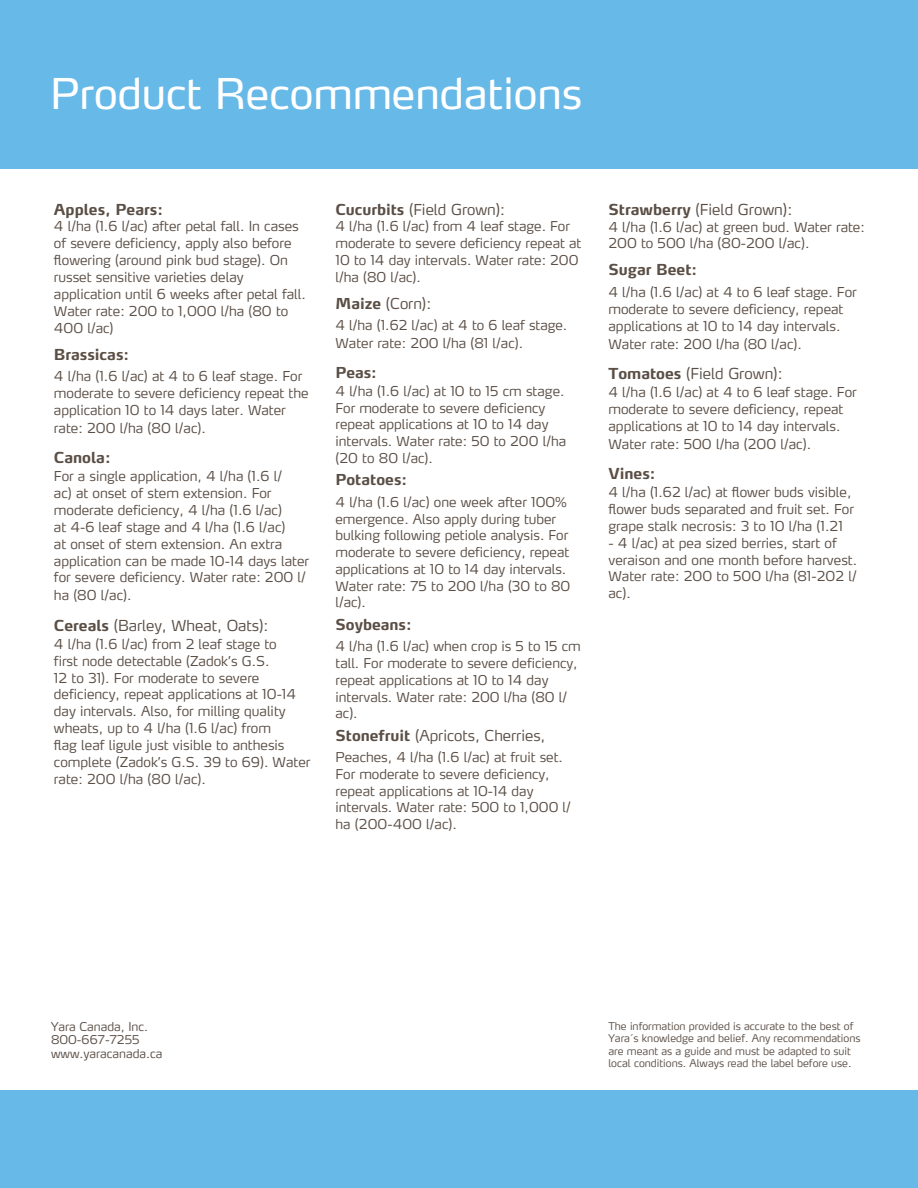
<style>
.page{position:relative;width:918px;height:1188px;background:#fff}
.page>*{position:absolute;margin:0;border:0;box-sizing:border-box;transform-origin:0 0}
.t1{font:42px "Yara Max LF";color:#fff}
.t2{font:300 15px "Yara Max LF";color:#5a4e45}
.t3{font:700 15px "Yara Max LF";color:#5a4e45}
.t4{font:300 14.85px "Yara Max LF";color:#5a4e45}
.t5{font:700 14.85px "Yara Max LF";color:#5a4e45}
.t6{font:300 13.5px/16.8px "Yara Max LF";color:#5a4e45}
.t7{font:300 12px/13.5px "Yara Max LF";color:#5a4e45}
.t8{font:300 10.5px/12.3px "Yara Max LF";color:#5a4e45}
.s1{font-weight:700}
</style>
<div class="page">
<div style="left:0;top:0;width:918px;height:169px;background:#67b9e8"></div>
<div style="left:0;top:1090px;width:918px;height:98px;background:#67b9e8"></div>
<h1 class="t1" style="left:50px;top:68px;width:534px">Product Recommendations</h1>
<h2 class="t3" style="left:54px;top:200px;width:111px">Apples, Pears:</h2>
<h2 class="t6" style="left:54px;top:218px;width:253px">4 l/ha (1.6 l/ac) after petal fall. In cases of severe deficiency, apply also before flowering (around pink bud stage). On russet sensitive varieties delay application until 6 weeks after petal fall.<br>Water rate: 200 to 1,000 l/ha (80 to 400 l/ac)</h2>
<h2 class="t3" style="left:54px;top:345px;width:77px">Brassicas:</h2>
<h2 class="t6" style="left:54px;top:367px;width:256px;line-height:17.2px">4 l/ha (1.6 l/ac) at 4 to 6 leaf stage. For moderate to severe deficiency repeat the application 10 to 14 days later. Water rate: 200 l/ha (80 l/ac).</h2>
<h2 class="t3" style="left:54px;top:448px;width:58px">Canola:</h2>
<h2 class="t6" style="left:54px;top:467px;width:257px">For a single application, 4 l/ha (1.6 l/<br>ac) at onset of stem extension. For moderate deficiency, 4 l/ha (1.6 l/ac)<br>at 4-6 leaf stage and 4 l/ha (1.6 l/ac)<br>at onset of stem extension. An extra application can be made 10-14 days later for severe deficiency. Water rate: 200 l/ ha (80 l/ac).</h2>
<h2 class="t2" style="left:54px;top:616px;width:216px"><span class="s1">Cereals</span> (Barley, Wheat, Oats):</h2>
<h2 class="t6" style="left:54px;top:635px;width:244px">4 l/ha (1.6 l/ac) from 2 leaf stage to first node detectable (Zadok’s G.S.<br>12 to 31). For moderate to severe deficiency, repeat applications at 10-14</h2>
<h2 class="t6" style="left:54px;top:703px;width:258px">day intervals. Also, for milling quality wheats, up to 4 l/ha (1.6 l/ac) from<br>flag leaf ligule just visible to anthesis complete (Zadok’s G.S. 39 to 69). Water rate: 200 l/ha (80 l/ac).</h2>
<h2 class="t4" style="left:336px;top:200px;width:171px"><span class="s1">Cucurbits</span> (Field Grown):</h2>
<h2 class="t6" style="left:336px;top:218px;width:247px">4 l/ha (1.6 l/ac) from 4 leaf stage. For moderate to severe deficiency repeat at<br>10 to 14 day intervals. Water rate: 200 l/ha (80 l/ac).</h2>
<h2 class="t4" style="left:336px;top:294px;width:97px"><span class="s1">Maize</span> (Corn):</h2>
<h2 class="t6" style="left:336px;top:316px;width:233px;line-height:17.9px">4 l/ha (1.62 l/ac) at 4 to 6 leaf stage.<br>Water rate: 200 l/ha (81 l/ac).</h2>
<h2 class="t5" style="left:336px;top:363px;width:43px">Peas:</h2>
<h2 class="t6" style="left:336px;top:382px;width:232px">4 l/ha (1.6 l/ac) at 10 to 15 cm stage.<br>For moderate to severe deficiency repeat applications at 10 to 14 day intervals. Water rate: 50 to 200 l/ha (20 to 80 l/ac).</h2>
<h2 class="t5" style="left:336px;top:471px;width:73px">Potatoes:</h2>
<h2 class="t6" style="left:336px;top:493px;width:236px">4 l/ha (1.6 l/ac) one week after 100% emergence. Also apply during tuber bulking following petiole analysis. For moderate to severe deficiency, repeat applications at 10 to 14 day intervals.<br>Water rate: 75 to 200 l/ha (30 to 80 l/ac).</h2>
<h2 class="t5" style="left:336px;top:615px;width:78px">Soybeans:</h2>
<h2 class="t6" style="left:336px;top:638px;width:247px">4 l/ha (1.6 l/ac) when crop is 5 to 15 cm tall. For moderate to severe deficiency, repeat applications at 10 to 14 day intervals. Water rate: 200 l/ha (80 l/</h2>
<h3 class="t6" style="left:336px;top:705px;width:24px">ac).</h3>
<h3 class="t4" style="left:336px;top:726px;width:212px"><span class="s1">Stonefruit</span> (Apricots, Cherries,</h3>
<h3 class="t6" style="left:336px;top:748px;width:237px">Peaches, 4 l/ha (1.6 l/ac) at fruit set.<br>For moderate to severe deficiency, repeat applications at 10-14 day intervals. Water rate: 500 to 1,000 l/ ha (200-400 l/ac).</h3>
<p class="t2" style="left:608px;top:200px;width:185px"><span class="s1">Strawberry</span> (Field Grown):</p>
<p class="t6" style="left:608px;top:218px;width:258px">4 l/ha (1.6 l/ac) at green bud. Water rate:<br>200 to 500 l/ha (80-200 l/ac).</p>
<p class="t3" style="left:608px;top:260px;width:90px">Sugar Beet:</p>
<p class="t6" style="left:608px;top:283px;width:250px;line-height:17.2px">4 l/ha (1.6 l/ac) at 4 to 6 leaf stage. For moderate to severe deficiency, repeat applications at 10 to 14 day intervals.<br>Water rate: 200 l/ha (80 l/ac).</p>
<p class="t2" style="left:608px;top:364px;width:176px"><span class="s1">Tomatoes</span> (Field Grown):</p>
<p class="t6" style="left:608px;top:383px;width:250px;line-height:17.2px">4 l/ha (1.6 l/ac) at 4 to 6 leaf stage. For moderate to severe deficiency, repeat applications at 10 to 14 day intervals.<br>Water rate: 500 l/ha (200 l/ac).</p>
<p class="t3" style="left:608px;top:464px;width:49px">Vines:</p>
<p class="t6" style="left:608px;top:483px;width:247px">4 l/ha (1.62 l/ac) at flower buds visible, flower buds separated and fruit set. For grape stalk necrosis: 3 to 10 l/ha (1.21</p>
<p class="t6" style="left:608px;top:534px;width:250px">- 4 l/ac) at pea sized berries, start of veraison and one month before harvest.<br>Water rate: 200 to 500 l/ha (81-202 l/ ac).</p>
<p class="t7" style="left:51px;top:1019px;width:113px">Yara Canada, Inc.<br>800-667-7255 www.yaracanada.ca</p>
<p class="t8" style="left:608px;top:1020px;width:253px">The information provided is accurate to the best of Yara´s knowledge and belief. Any recommendations are meant as a guide and must be adapted to suit local conditions. Always read the label before use.</p>
</div>
